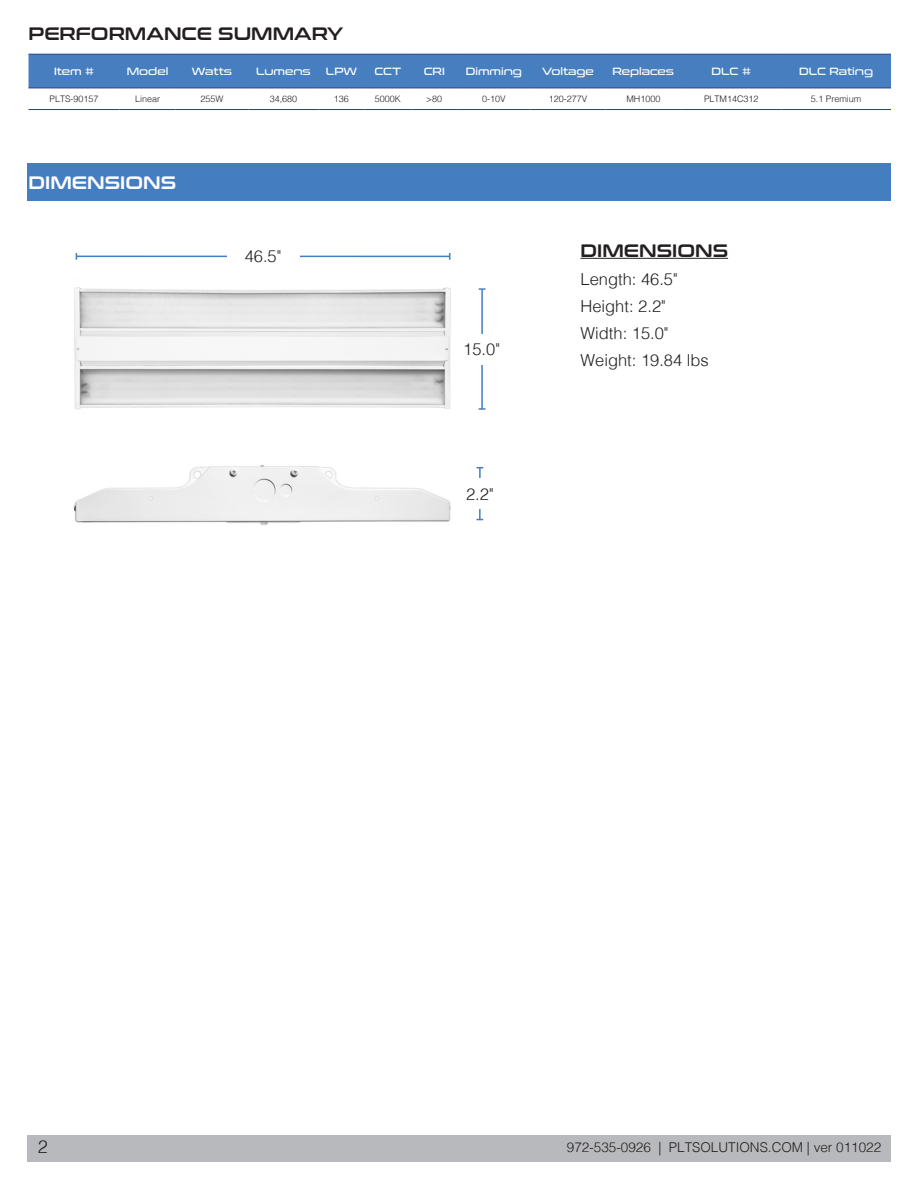
<style>
.page{position:relative;width:918px;height:1188px;background:#fff}
.page>*{position:absolute;margin:0;border:0;box-sizing:border-box;transform-origin:0 0}
.t1{font:18px "Conthrax Sb";color:#231f20}
.t2{font:18px "Conthrax Sb";color:#fff}
.t3{font:300 18px "Helvetica";color:#231f20}
.PLT_Body{font:300 16.5px "Helvetica";color:#231f20}
.t4{font:300 13.5px "Helvetica";color:#231f20}
.t5{font:10.5px "Conthrax Rg";color:#fff}
.Paragraph_Style_1{font:300 9px "Helvetica";color:#231f20}
</style>
<div class="page">
<div style="left:27px;top:1135px;width:864px;height:27px;background:#b8b9bc"></div>
<div style="left:27px;top:164px;width:864px;height:37px;background:#447dc0"></div>
<div style="left:28px;top:55px;width:863px;height:33px;background:#467ebf"></div>
<hr style="left:28px;top:109px;width:92px;height:1px;background:#253f8e">
<hr style="left:120px;top:109px;width:56px;height:1px;background:#253f8e">
<hr style="left:176px;top:109px;width:72px;height:1px;background:#253f8e">
<hr style="left:248px;top:109px;width:71px;height:1px;background:#253f8e">
<hr style="left:319px;top:109px;width:45px;height:1px;background:#253f8e">
<hr style="left:364px;top:109px;width:47px;height:1px;background:#253f8e">
<hr style="left:411px;top:109px;width:46px;height:1px;background:#253f8e">
<hr style="left:457px;top:109px;width:74px;height:1px;background:#253f8e">
<hr style="left:531px;top:109px;width:75px;height:1px;background:#253f8e">
<hr style="left:606px;top:109px;width:75px;height:1px;background:#253f8e">
<hr style="left:681px;top:109px;width:100px;height:1px;background:#253f8e">
<hr style="left:781px;top:109px;width:110px;height:1px;background:#253f8e">
<hr style="left:28px;top:54px;width:92px;height:1px;background:#253f8e">
<hr style="left:120px;top:54px;width:56px;height:1px;background:#253f8e">
<hr style="left:176px;top:54px;width:72px;height:1px;background:#253f8e">
<hr style="left:248px;top:54px;width:71px;height:1px;background:#253f8e">
<hr style="left:319px;top:54px;width:45px;height:1px;background:#253f8e">
<hr style="left:364px;top:54px;width:47px;height:1px;background:#253f8e">
<hr style="left:411px;top:54px;width:46px;height:1px;background:#253f8e">
<hr style="left:457px;top:54px;width:74px;height:1px;background:#253f8e">
<hr style="left:531px;top:54px;width:75px;height:1px;background:#253f8e">
<hr style="left:606px;top:54px;width:75px;height:1px;background:#253f8e">
<hr style="left:681px;top:54px;width:100px;height:1px;background:#253f8e">
<hr style="left:781px;top:54px;width:110px;height:1px;background:#253f8e">
<hr style="left:28px;top:88px;width:92px;height:1px;background:#253f8e">
<hr style="left:120px;top:88px;width:56px;height:1px;background:#253f8e">
<hr style="left:176px;top:88px;width:72px;height:1px;background:#253f8e">
<hr style="left:248px;top:88px;width:71px;height:1px;background:#253f8e">
<hr style="left:319px;top:88px;width:45px;height:1px;background:#253f8e">
<hr style="left:364px;top:88px;width:47px;height:1px;background:#253f8e">
<hr style="left:411px;top:88px;width:46px;height:1px;background:#253f8e">
<hr style="left:457px;top:88px;width:74px;height:1px;background:#253f8e">
<hr style="left:531px;top:88px;width:75px;height:1px;background:#253f8e">
<hr style="left:606px;top:88px;width:75px;height:1px;background:#253f8e">
<hr style="left:681px;top:88px;width:100px;height:1px;background:#253f8e">
<hr style="left:781px;top:88px;width:110px;height:1px;background:#253f8e">
<hr style="left:580px;top:258px;width:148px;height:1px;background:#231f20">
<img style="left:73px;top:287px;width:378px;height:238px">
<hr style="left:481px;top:289px;width:2px;height:120px;background:#447dc0">
<hr style="left:76px;top:256px;width:374px;height:1px;background:#447dc0">
<hr style="left:479px;top:468px;width:2px;height:52px;background:#447dc0">
<div style="left:463px;top:334px;width:39px;height:30px;background:#fff"></div>
<div style="left:227px;top:241px;width:72px;height:31px;background:#fff"></div>
<div style="left:460px;top:478px;width:39px;height:31px;background:#fff"></div>
<p class="t1" style="left:28px;top:20px;width:316px">PERFORMANCE SUMMARY</p>
<p class="t5" style="left:54px;top:63px;width:42px">Item #</p>
<p class="t5" style="left:127px;top:63px;width:43px">Model</p>
<p class="t5" style="left:192px;top:63px;width:42px">Watts</p>
<p class="t5" style="left:256px;top:63px;width:56px">Lumens</p>
<p class="t5" style="left:326px;top:63px;width:32px">LPW</p>
<p class="t5" style="left:374px;top:63px;width:28px">CCT</p>
<p class="t5" style="left:424px;top:63px;width:23px">CRI</p>
<p class="t5" style="left:466px;top:63px;width:58px">Dimming</p>
<p class="t5" style="left:542px;top:63px;width:53px">Voltage</p>
<p class="t5" style="left:613px;top:63px;width:63px">Replaces</p>
<p class="t5" style="left:712px;top:63px;width:41px">DLC #</p>
<p class="t5" style="left:799px;top:63px;width:76px">DLC Rating</p>
<p class="Paragraph_Style_1" style="left:50px;top:91px;width:51px">PLTS-90157</p>
<p class="Paragraph_Style_1" style="left:135px;top:91px;width:27px">Linear</p>
<p class="Paragraph_Style_1" style="left:200px;top:91px;width:25px">255W</p>
<p class="Paragraph_Style_1" style="left:270px;top:91px;width:29px">34,680</p>
<p class="Paragraph_Style_1" style="left:334px;top:91px;width:17px">136</p>
<p class="Paragraph_Style_1" style="left:375px;top:91px;width:28px">5000K</p>
<p class="Paragraph_Style_1" style="left:426px;top:91px;width:17px">&gt;80</p>
<p class="Paragraph_Style_1" style="left:482px;top:91px;width:25px">0-10V</p>
<p class="Paragraph_Style_1" style="left:549px;top:91px;width:40px">120-277V</p>
<p class="Paragraph_Style_1" style="left:626px;top:91px;width:36px">MH1000</p>
<p class="Paragraph_Style_1" style="left:704px;top:91px;width:56px">PLTM14C312</p>
<p class="Paragraph_Style_1" style="left:811px;top:91px;width:52px">5.1 Premium</p>
<p class="t2" style="left:28px;top:169px;width:149px">DIMENSIONS</p>
<p class="PLT_Body" style="left:245px;top:242px;width:38px">46.5"</p>
<p class="PLT_Body" style="left:463px;top:335px;width:38px">15.0"</p>
<p class="PLT_Body" style="left:466px;top:480px;width:29px">2.2"</p>
<p class="t1" style="left:580px;top:236px;width:149px">DIMENSIONS</p>
<p class="PLT_Body" style="left:580px;top:265px;width:99px">Length: 46.5"</p>
<p class="PLT_Body" style="left:580px;top:292px;width:87px">Height: 2.2"</p>
<p class="PLT_Body" style="left:580px;top:319px;width:90px">Width: 15.0"</p>
<p class="PLT_Body" style="left:580px;top:346px;width:130px">Weight: 19.84 lbs</p>
<p class="t3" style="left:38px;top:1132px;width:12px">2</p>
<h3 class="t4" style="left:567px;top:1136px;width:316px">972-535-0926 | PLTSOLUTIONS.COM | ver 011022</h3>
</div>
